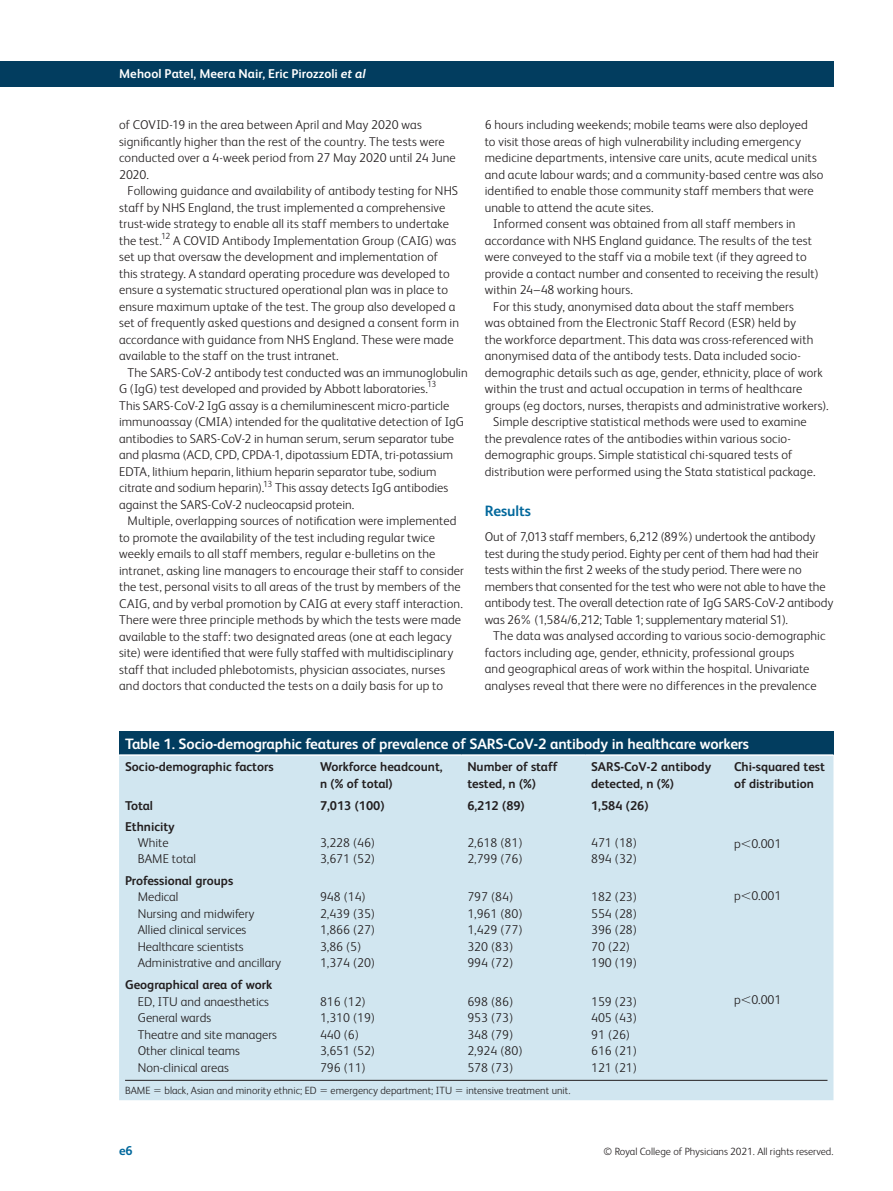
<style>
.page{position:relative;width:893px;height:1191px;background:#fff}
.page>*{position:absolute;margin:0;border:0;box-sizing:border-box;transform-origin:0 0}
.table-wrap_caption_P{font:700 15px "FS Albert";letter-spacing:-.01em;color:#fff}
.body_H1{font:700 15px "FS Albert";letter-spacing:-.005em;color:#02689c}
.body_sec_P_Indent{font:300 12.75px/16.5px "FS Albert";letter-spacing:.01em;color:#231f20}
.tbody_left{font:300 12.75px/16.5px "FS Albert";color:#231f20}
.body_sec_P_noIndent{font:300 12.75px/16.5px "FS Albert";color:#231f20}
.thead_left{font:700 12.75px/16.5px "FS Albert";color:#231f20}
.tbody_left-2{font:700 12.75px "FS Albert";color:#231f20}
.t1{font:700 12.75px "FS Albert";letter-spacing:.005em;color:#fff}
.t2{font:700 12.75px "FS Albert";color:#02689c}
.table-wrap-foot_fn_P{font:300 10.5px "FS Albert";color:#231f20}
.body_sec_P_Indent-2{font:300 8.85px "FS Albert";color:#231f20}
.s1{font-style:italic}
.s2{font-weight:700}
</style>
<div class="page">
<div style="left:0;top:62px;width:833px;height:25px;background:#023d5f"></div>
<div style="left:119px;top:731px;width:714px;height:24px;background:#023d5f"></div>
<div style="left:119px;top:756px;width:714px;height:344px;background:#d1e6f0"></div>
<hr style="left:119px;top:754px;width:195px;height:2px;background:#fff">
<hr style="left:314px;top:754px;width:147px;height:2px;background:#fff">
<hr style="left:461px;top:754px;width:124px;height:2px;background:#fff">
<hr style="left:585px;top:754px;width:143px;height:2px;background:#fff">
<hr style="left:728px;top:754px;width:105px;height:2px;background:#fff">
<hr style="left:125px;top:1080px;width:702px;height:1px;background:#231f20">
<svg style="left:742px;top:840px;width:8px;height:8px"></svg>
<svg style="left:742px;top:892px;width:8px;height:7px"></svg>
<svg style="left:742px;top:996px;width:8px;height:8px"></svg>
<svg style="left:154px;top:1089px;width:7px;height:3px"></svg>
<svg style="left:321px;top:1089px;width:6px;height:3px"></svg>
<svg style="left:456px;top:1089px;width:6px;height:3px"></svg>
<p class="t1" style="left:119px;top:66px;width:248px">Mehool Patel, Meera Nair, Eric Pirozzoli <span class="s1">et al</span></p>
<p class="body_sec_P_noIndent" style="left:119px;top:116px;width:338px">of COVID-19 in the area between April and May 2020 was significantly higher than the rest of the country. The tests were conducted over a 4-week period from 27 May 2020 until 24 June 2020.</p>
<p class="body_sec_P_Indent" style="left:119px;top:182px;width:341px;text-indent:9px">Following guidance and availability of antibody testing for NHS staff by NHS England, the trust implemented a comprehensive trust-wide strategy to enable all its staff members to undertake the test.</p>
<p class="body_sec_P_Indent-2" style="left:161px;top:231px;width:11px">12</p>
<p class="body_sec_P_Indent" style="left:119px;top:232px;width:342px;text-indent:54px">A COVID Antibody Implementation Group (CAIG) was set up that oversaw the development and implementation of this strategy. A standard operating procedure was developed to ensure a systematic structured operational plan was in place to ensure maximum uptake of the test. The group also developed a set of frequently asked questions and designed a consent form in accordance with guidance from NHS England. These were made available to the staff on the trust intranet.</p>
<p class="body_sec_P_Indent" style="left:119px;top:364px;width:350px;text-indent:9px">The SARS-CoV-2 antibody test conducted was an immunoglobulin<br>G (IgG) test developed and provided by Abbott laboratories.</p>
<p class="body_sec_P_Indent-2" style="left:427px;top:379px;width:11px">13</p>
<p class="body_sec_P_Indent" style="left:119px;top:397px;width:347px">This SARS-CoV-2 IgG assay is a chemiluminescent micro-particle immunoassay (CMIA) intended for the qualitative detection of IgG antibodies to SARS-CoV-2 in human serum, serum separator tube and plasma (ACD, CPD, CPDA-1, dipotassium EDTA, tri-potassium EDTA, lithium heparin, lithium heparin separator tube, sodium citrate and sodium heparin).</p>
<p class="body_sec_P_Indent-2" style="left:263px;top:478px;width:11px">13</p>
<p class="body_sec_P_Indent" style="left:119px;top:479px;width:331px;text-indent:156px">This assay detects IgG antibodies against the SARS-CoV-2 nucleocapsid protein.</p>
<p class="body_sec_P_Indent" style="left:119px;top:512px;width:346px;text-indent:9px">Multiple, overlapping sources of notification were implemented to promote the availability of the test including regular twice weekly emails to all staff members, regular e-bulletins on the intranet, asking line managers to encourage their staff to consider the test, personal visits to all areas of the trust by members of the CAIG, and by verbal promotion by CAIG at every staff interaction.<br>There were three principle methods by which the tests were made available to the staff: two designated areas (one at each legacy site) were identified that were fully staffed with multidisciplinary staff that included phlebotomists, physician associates, nurses and doctors that conducted the tests on a daily basis for up to</p>
<p class="body_sec_P_Indent" style="left:485px;top:116px;width:340px">6 hours including weekends; mobile teams were also deployed<br>to visit those areas of high vulnerability including emergency medicine departments, intensive care units, acute medical units and acute labour wards; and a community-based centre was also identified to enable those community staff members that were unable to attend the acute sites.</p>
<p class="body_sec_P_Indent" style="left:485px;top:215px;width:335px;text-indent:9px">Informed consent was obtained from all staff members in accordance with NHS England guidance. The results of the test were conveyed to the staff via a mobile text (if they agreed to provide a contact number and consented to receiving the result) within 24–48 working hours.</p>
<p class="body_sec_P_Indent" style="left:485px;top:298px;width:345px;text-indent:9px">For this study, anonymised data about the staff members<br>was obtained from the Electronic Staff Record (ESR) held by<br>the workforce department. This data was cross-referenced with anonymised data of the antibody tests. Data included socio&shy;demographic details such as age, gender, ethnicity, place of work within the trust and actual occupation in terms of healthcare groups (eg doctors, nurses, therapists and administrative workers).</p>
<p class="body_sec_P_Indent" style="left:485px;top:413px;width:332px;text-indent:9px">Simple descriptive statistical methods were used to examine the prevalence rates of the antibodies within various socio&shy;demographic groups. Simple statistical chi-squared tests of distribution were performed using the Stata statistical package.</p>
<p class="body_H1" style="left:485px;top:502px;width:48px">Results</p>
<p class="body_sec_P_noIndent" style="left:485px;top:528px;width:350px">Out of 7,013 staff members, 6,212 (89%) undertook the antibody test during the study period. Eighty per cent of them had had their tests within the first 2 weeks of the study period. There were no members that consented for the test who were not able to have the antibody test. The overall detection rate of IgG SARS-CoV-2 antibody was 26% (1,584/6,212; Table 1; supplementary material S1).</p>
<p class="body_sec_P_Indent" style="left:485px;top:627px;width:342px;text-indent:9px">The data was analysed according to various socio-demographic factors including age, gender, ethnicity, professional groups<br>and geographical areas of work within the hospital. Univariate analyses reveal that there were no differences in the prevalence</p>
<p class="table-wrap_caption_P" style="left:125px;top:735px;width:626px">Table 1. Socio-demographic features of prevalence of SARS-CoV-2 antibody in healthcare workers</p>
<p class="thead_left" style="left:125px;top:758px;width:150px">Socio-demographic factors</p>
<p class="thead_left" style="left:320px;top:758px;width:124px">Workforce headcount, n (% of total)</p>
<p class="thead_left" style="left:467px;top:758px;width:91px">Number of staff tested, n (%)</p>
<p class="thead_left" style="left:591px;top:758px;width:122px">SARS-CoV-2 antibody detected, n (%)</p>
<p class="thead_left" style="left:734px;top:758px;width:92px">Chi-squared test of distribution</p>
<p class="tbody_left-2" style="left:125px;top:797px;width:30px">Total</p>
<p class="tbody_left-2" style="left:320px;top:797px;width:66px">7,013 (100)</p>
<p class="tbody_left-2" style="left:467px;top:797px;width:59px">6,212 (89)</p>
<p class="tbody_left-2" style="left:591px;top:797px;width:59px">1,584 (26)</p>
<p class="tbody_left-2" style="left:125px;top:819px;width:51px">Ethnicity</p>
<p class="tbody_left" style="left:138px;top:834px;width:32px">White</p>
<p class="tbody_left" style="left:320px;top:834px;width:57px">3,228 (46)</p>
<p class="tbody_left" style="left:467px;top:834px;width:57px">2,618 (81)</p>
<p class="tbody_left" style="left:591px;top:834px;width:47px">471 (18)</p>
<p class="tbody_left" style="left:734px;top:835px;width:49px">p 0.001</p>
<p class="tbody_left" style="left:138px;top:850px;width:60px">BAME total</p>
<p class="tbody_left" style="left:320px;top:850px;width:57px">3,671 (52)</p>
<p class="tbody_left" style="left:467px;top:850px;width:57px">2,799 (76)</p>
<p class="tbody_left" style="left:591px;top:850px;width:47px">894 (32)</p>
<p class="tbody_left" style="left:138px;top:872px;width:145px;text-indent:-13px"><span class="s2">Professional groups<br></span>Medical<br>Nursing and midwifery<br>Allied clinical services<br>Healthcare scientists<br>Administrative and ancillary</p>
<p class="tbody_left" style="left:320px;top:888px;width:57px">948 (14)<br>2,439 (35)<br>1,866 (27)<br>3,86 (5)<br>1,374 (20)</p>
<p class="tbody_left" style="left:467px;top:888px;width:57px">797 (84)<br>1,961 (80)<br>1,429 (77)<br>320 (83)<br>994 (72)</p>
<p class="tbody_left" style="left:591px;top:888px;width:47px">182 (23)<br>554 (28)<br>396 (28)<br>70 (22)<br>190 (19)</p>
<p class="tbody_left" style="left:734px;top:887px;width:49px">p 0.001</p>
<p class="tbody_left" style="left:138px;top:976px;width:141px;text-indent:-13px"><span class="s2">Geographical area of work<br></span>ED, ITU and anaesthetics<br>General wards<br>Theatre and site managers<br>Other clinical teams<br>Non-clinical areas</p>
<p class="tbody_left" style="left:320px;top:993px;width:57px">816 (12)<br>1,310 (19)<br>440 (6)<br>3,651 (52)<br>796 (11)</p>
<p class="tbody_left" style="left:467px;top:993px;width:57px">698 (86)<br>953 (73)<br>348 (79)<br>2,924 (80)<br>578 (73)</p>
<p class="tbody_left" style="left:591px;top:993px;width:47px">159 (23)<br>405 (43)<br>91 (26)<br>616 (21)<br>121 (21)</p>
<p class="tbody_left" style="left:734px;top:991px;width:49px">p 0.001</p>
<p class="table-wrap-foot_fn_P" style="left:125px;top:1084px;width:27px">BAME</p>
<p class="table-wrap-foot_fn_P" style="left:164px;top:1084px;width:154px">black, Asian and minority ethnic; ED</p>
<p class="table-wrap-foot_fn_P" style="left:331px;top:1084px;width:123px">emergency department; ITU</p>
<p class="table-wrap-foot_fn_P" style="left:466px;top:1084px;width:106px">intensive treatment unit.</p>
<p class="t2" style="left:119px;top:1143px;width:15px">e6</p>
<p class="table-wrap-foot_fn_P" style="left:604px;top:1145px;width:231px">© Royal College of Physicians 2021. All rights reserved.</p>
</div>
